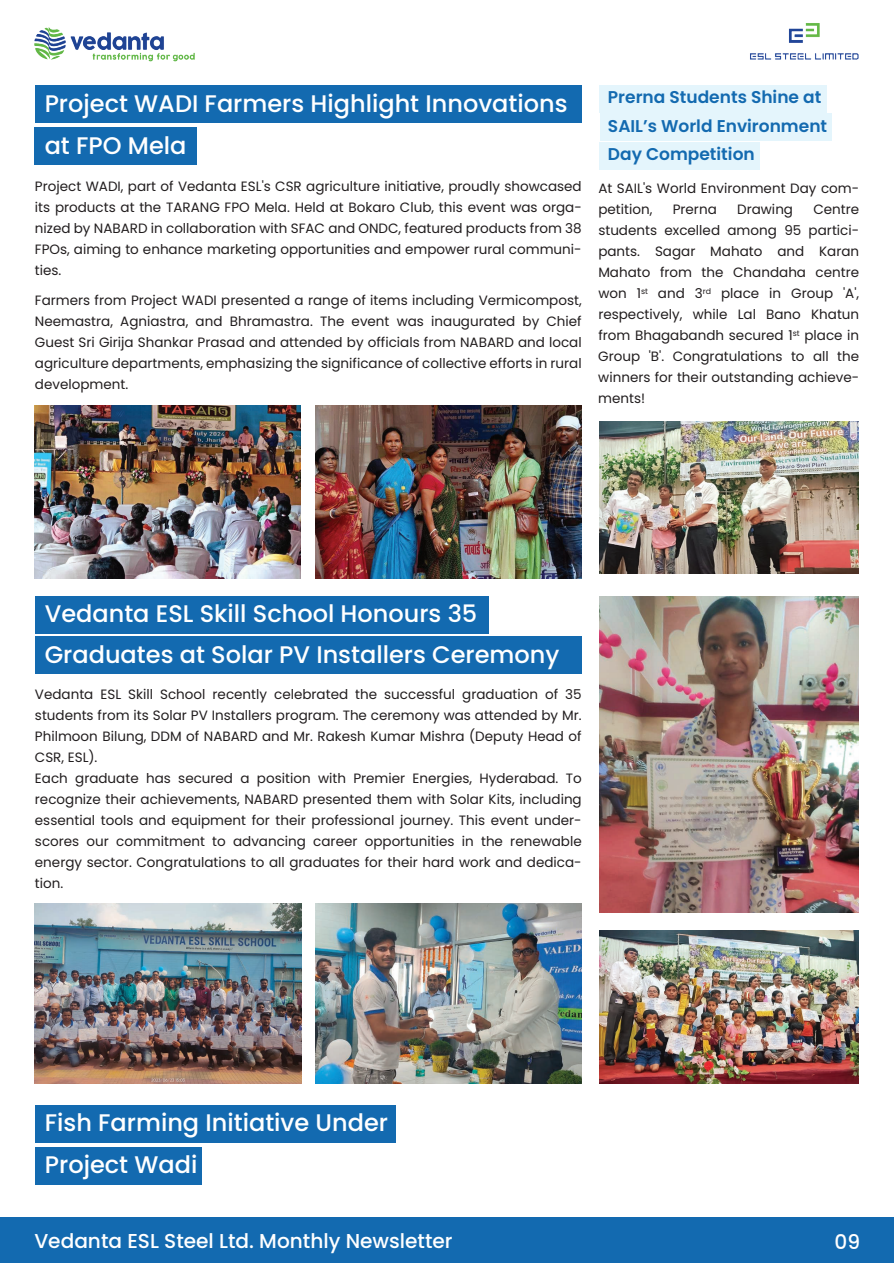
<style>
.page{position:relative;width:894px;height:1263px;background:#fff}
.page>*{position:absolute;margin:0;border:0;box-sizing:border-box;transform-origin:0 0}
.t1{font:500 24px/40.3px "Poppins";color:#fff}
.t2{font:500 20.1px "Poppins";color:#fff}
.t3{font:600 17.1px/28.5px "Poppins";color:#136ab0}
.t4{font:13.5px/21px "Poppins";color:#211d1e;text-align:justify}
</style>
<div class="page">
<img style="left:34px;top:27px;width:161px;height:35px">
<img style="left:750px;top:23px;width:109px;height:37px">
<div style="left:0;top:1217px;width:893px;height:45px;background:#136ab0"></div>
<div style="left:35px;top:86px;width:546px;height:37px;background:#136ab0"></div>
<div style="left:35px;top:127px;width:162px;height:38px;background:#136ab0"></div>
<div style="left:35px;top:596px;width:453px;height:37px;background:#136ab0"></div>
<div style="left:35px;top:636px;width:546px;height:38px;background:#136ab0"></div>
<div style="left:35px;top:1105px;width:361px;height:37px;background:#136ab0"></div>
<div style="left:35px;top:1146px;width:167px;height:38px;background:#136ab0"></div>
<div style="left:599px;top:85px;width:227px;height:27px;background:#e4f5fc"></div>
<div style="left:599px;top:114px;width:232px;height:27px;background:#e4f5fc"></div>
<div style="left:599px;top:143px;width:161px;height:27px;background:#e4f5fc"></div>
<img style="left:599px;top:421px;width:258px;height:153px">
<img style="left:35px;top:406px;width:266px;height:172px">
<img style="left:315px;top:406px;width:266px;height:172px">
<img style="left:35px;top:903px;width:266px;height:180px">
<img style="left:315px;top:903px;width:266px;height:180px">
<img style="left:599px;top:596px;width:259px;height:315px">
<img style="left:599px;top:930px;width:258px;height:153px">
<h1 class="t1" style="left:45px;top:83px;width:524px">Project WADI Farmers Highlight Innovations</h1>
<h1 class="t1" style="left:45px;top:125px;width:143px">at FPO Mela</h1>
<p class="t4" style="left:35px;top:176px;width:548px">Project WADI, part of Vedanta ESL's CSR agriculture initiative, proudly showcased its products at the TARANG FPO Mela. Held at Bokaro Club, this event was orga&shy;nized by NABARD in collaboration with SFAC and ONDC, featured products from 38<br>FPOs, aiming to enhance marketing opportunities and empower rural communi&shy;ties.</p>
<p class="t4" style="left:35px;top:290px;width:548px">Farmers from Project WADI presented a range of items including Vermicompost, Neemastra, Agniastra, and Bhramastra. The event was inaugurated by Chief Guest Sri Girija Shankar Prasad and attended by officials from NABARD and local agriculture departments, emphasizing the significance of collective efforts in rural development.</p>
<p class="t3" style="left:607px;top:83px;width:221px">Prerna Students Shine at<br>SAIL’s World Environment<br>Day Competition</p>
<p class="t4" style="left:598px;top:178px;width:262px">At SAIL's World Environment Day com&shy;petition,</p>
<p class="t4" style="left:672px;top:199px;width:46px">Prerna</p>
<p class="t4" style="left:736px;top:199px;width:57px">Drawing</p>
<p class="t4" style="left:598px;top:199px;width:262px;text-indent:215px">Centre students excelled among 95 partici&shy;pants. Sagar Mahato and Karan Mahato from the Chandaha centre won 1<sup>st</sup> and 3<sup>rd</sup> place in Group 'A', respectively, while Lal Bano Khatun from Bhagabandh secured 1<sup>st</sup> place in Group 'B'. Congratulations to all the winners for their outstanding achieve&shy;ments!</p>
<h1 class="t1" style="left:45px;top:593px;width:516px">Vedanta ESL Skill School Honours 35<br>Graduates at Solar PV Installers Ceremony</h1>
<p class="t4" style="left:35px;top:683px;width:548px;text-align:left">Vedanta ESL Skill School recently celebrated the successful graduation of 35 students from its Solar PV Installers program. The ceremony was attended by Mr.<br>Philmoon Bilung, DDM of NABARD and Mr. Rakesh Kumar Mishra (Deputy Head of CSR, ESL).<br>Each graduate has secured a position with Premier Energies, Hyderabad. To recognize their achievements, NABARD presented them with Solar Kits, including essential tools and equipment for their professional journey. This event under&shy;scores our commitment to advancing career opportunities in the renewable energy sector. Congratulations to all graduates for their hard work and dedica&shy;tion.</p>
<h1 class="t1" style="left:45px;top:1101px;width:344px;line-height:41.7px">Fish Farming Initiative Under<br>Project Wadi</h1>
<h2 class="t2" style="left:34px;top:1228px;width:419px">Vedanta ESL Steel Ltd. Monthly Newsletter</h2>
<h2 class="t2" style="left:834px;top:1230px;width:27px">09</h2>
</div>
